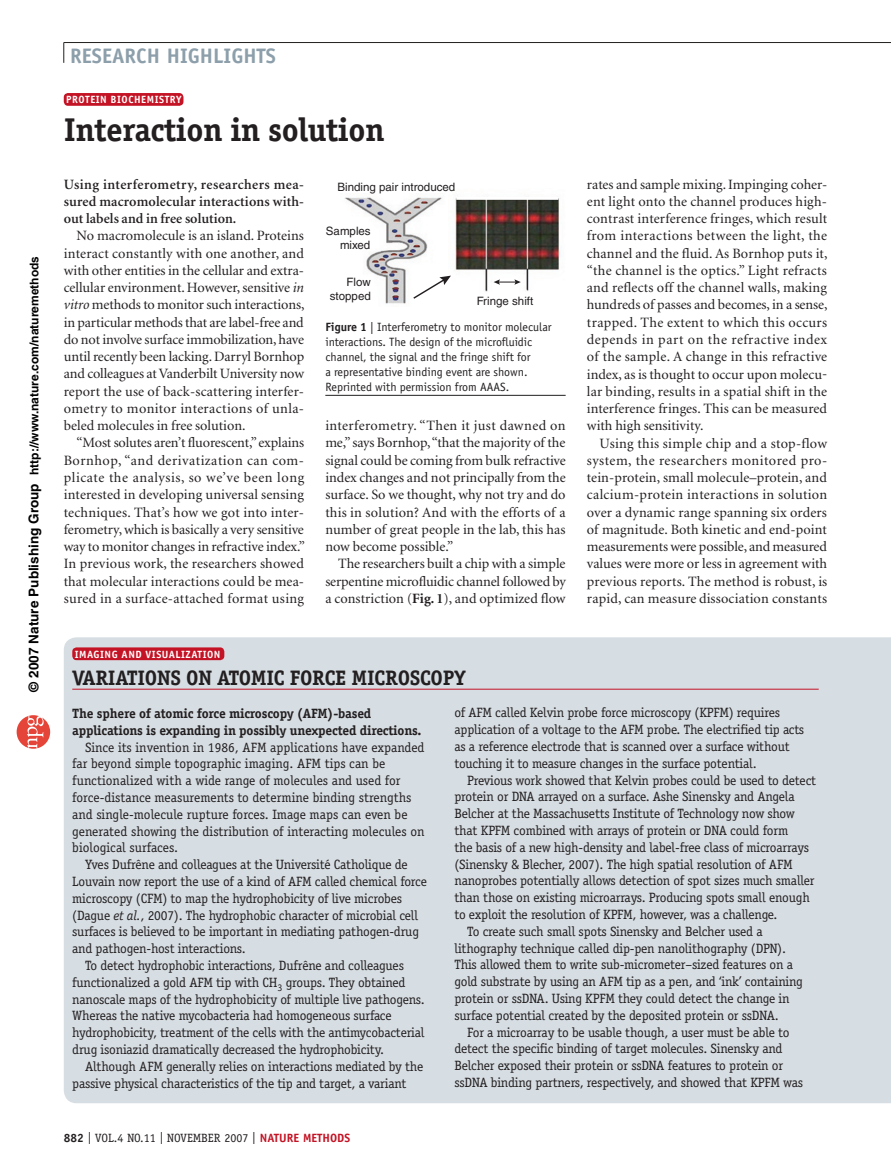
<style>
.page{position:relative;width:891px;height:1175px;background:#fff}
.page>*{position:absolute;margin:0;border:0;box-sizing:border-box;transform-origin:0 0}
.t1{font:700 33px "Officina Serif";letter-spacing:-.015em;color:#231f20}
.t2{font:700 21px "Officina Serif";letter-spacing:-.015em;color:#231f20}
.t3{font:700 21px "Officina Sans";color:#8c9faa}
.t4{font:14.25px/17.2px "Minion";letter-spacing:.005em;color:#231f20;text-align:justify}
.t5{font:600 14.25px/17.2px "Minion";letter-spacing:.005em;color:#231f20;text-align:justify}
.t6{font:13.5px/16.8px "Officina Serif";letter-spacing:-.015em;color:#231f20}
.t7{font:700 13.5px/16.8px "Officina Serif";letter-spacing:-.015em;color:#231f20}
.t8{font:12px/15px "Officina Sans";color:#231f20}
.t9{font:700 12px "Helvetica";color:#000}
.t10{font:12px "Officina Serif";color:#231f20}
.t11{font:11.55px/13.8px "Helvetica";color:#231f20;text-align:right}
.t12{font:700 10.5px "Officina Sans";letter-spacing:.05em;color:#fff}
.s1{font-size:13.5px}
.s2{font-family:"Helvetica Bold 2";font-weight:400;font-size:13.5px}
.s3{font-family:"Arial"}
.s4{font-style:italic}
.s5{font-weight:700}
.s6{font-family:"Officina Sans";font-weight:700}
.s7{font-family:"Officina Sans";font-weight:700;color:#c41324}
</style>
<div class="page">
<svg style="left:64px;top:43px;width:1px;height:20px"></svg>
<hr style="left:64px;top:42px;width:827px;height:1px;background:#231f20">
<svg style="left:64px;top:93px;width:119px;height:13px;background:#c51829"></svg>
<img style="left:345px;top:197px;width:97px;height:107px">
<img style="left:449px;top:196px;width:111px;height:96px">
<svg style="left:494px;top:279px;width:27px;height:6px"></svg>
<svg style="left:412px;top:276px;width:39px;height:24px"></svg>
<hr style="left:456px;top:197px;width:102px;height:3px;background:#fff">
<hr style="left:325px;top:395px;width:241px;height:1px;background:#231f20">
<div style="left:64px;top:637px;width:827px;height:466px;background:#d7dee3"></div>
<hr style="left:72px;top:689px;width:747px;height:1px;background:#c41324">
<svg style="left:72px;top:647px;width:152px;height:13px;background:#c41b2b"></svg>
<svg style="left:17px;top:715px;width:33px;height:33px"></svg>
<p class="t9" style="left:27px;top:691px;width:437px;rotate:-90deg"><span class="s1">© 200</span><span class="s2">7</span> <span class="s1">Nature Publishing Group</span> http://www.nature.com/nature<span class="s3">methods</span></p>
<h2 class="t3" style="left:70px;top:43px;width:207px">RESEARCH HIGHLIGHTS</h2>
<p class="t12" style="left:66px;top:93px;width:117px">PROTEIN BIOCHEMISTRY</p>
<h1 class="t1" style="left:64px;top:109px;width:322px">Interaction in solution</h1>
<p class="t5" style="left:64px;top:176px;width:242px">Using interferometry, researchers mea&shy;sured macromolecular interactions with&shy;out labels and in free solution.</p>
<p class="t4" style="left:64px;top:228px;width:242px;text-indent:13px">No macromolecule is an island. Proteins interact constantly with one another, and with other entities in the cellular and extra&shy;cellular environment. However, sensitive <span class="s4">in vitro</span> methods to monitor such interactions, in particular methods that are label-free and do not involve surface immobilization, have until recently been lacking. Darryl Bornhop and colleagues at Vanderbilt University now report the use of back-scattering interfer&shy;ometry to monitor interactions of unla&shy;beled molecules in free solution.</p>
<p class="t4" style="left:64px;top:435px;width:243px;text-indent:13px">“Most solutes aren’t fluorescent,” explains Bornhop, “and derivatization can com&shy;plicate the analysis, so we’ve been long interested in developing universal sensing techniques. That’s how we got into inter&shy;ferometry, which is basically a very sensitive way to monitor changes in refractive index.” In previous work, the researchers showed that molecular interactions could be mea&shy;sured in a surface-attached format using</p>
<p class="t11" style="left:338px;top:180px;width:119px">Binding pair introduced</p>
<p class="t11" style="left:326px;top:224px;width:46px">Samples mixed</p>
<p class="t11" style="left:330px;top:275px;width:42px">Flow stopped</p>
<p class="t11" style="left:477px;top:294px;width:58px">Fringe shift</p>
<p class="t8" style="left:325px;top:319px;width:228px"><span class="s5">Figure 1</span> | Interferometry to monitor molecular interactions. The design of the microfluidic channel, the signal and the fringe shift for<br>a representative binding event are shown.<br>Reprinted with permission from AAAS.</p>
<p class="t4" style="left:325px;top:417px;width:242px">interferometry. “Then it just dawned on me,” says Bornhop, “that the majority of the signal could be coming from bulk refractive index changes and not principally from the surface. So we thought, why not try and do this in solution? And with the efforts of a number of great people in the lab, this has now become possible.”</p>
<p class="t4" style="left:325px;top:555px;width:242px;text-indent:13px">The researchers built a chip with a simple serpentine microfluidic channel followed by a constriction (<span class="s5">Fig. 1</span>), and optimized flow</p>
<p class="t12" style="left:75px;top:647px;width:147px">IMAGING AND VISUALIZATION</p>
<p class="t4" style="left:587px;top:176px;width:242px">rates and sample mixing. Impinging coher&shy;ent light onto the channel produces high&shy;contrast interference fringes, which result from interactions between the light, the channel and the fluid. As Bornhop puts it, “the channel is the optics.” Light refracts and reflects off the channel walls, making hundreds of passes and becomes, in a sense, trapped. The extent to which this occurs depends in part on the refractive index of the sample. A change in this refractive index, as is thought to occur upon molecu&shy;lar binding, results in a spatial shift in the interference fringes. This can be measured with high sensitivity.</p>
<p class="t4" style="left:587px;top:435px;width:242px;text-indent:13px">Using this simple chip and a stop-flow system, the researchers monitored pro&shy;tein-protein, small molecule–protein, and calcium-protein interactions in solution over a dynamic range spanning six orders of magnitude. Both kinetic and end-point measurements were possible, and measured values were more or less in agreement with previous reports. The method is robust, is rapid, can measure dissociation constants</p>
<h2 class="t2" style="left:72px;top:664px;width:395px">VARIATIONS ON ATOMIC FORCE MICROSCOPY</h2>
<p class="t7" style="left:72px;top:705px;width:351px">The sphere of atomic force microscopy (AFM)-based applications is expanding in possibly unexpected directions.</p>
<p class="t6" style="left:72px;top:738px;width:354px;text-indent:13px">Since its invention in 1986, AFM applications have expanded far beyond simple topographic imaging. AFM tips can be functionalized with a wide range of molecules and used for force-distance measurements to determine binding strengths and single-molecule rupture forces. Image maps can even be generated showing the distribution of interacting molecules on biological surfaces.</p>
<p class="t6" style="left:85px;top:856px;width:324px">Yves Dufrêne and colleagues at the Université Catholique de</p>
<p class="t6" style="left:72px;top:873px;width:356px">Louvain now report the use of a kind of AFM called chemical force</p>
<p class="t6" style="left:72px;top:889px;width:331px">microscopy (CFM) to map the hydrophobicity of live microbes</p>
<p class="t6" style="left:72px;top:906px;width:347px">(Dague <span class="s4">et al.</span>, 2007). The hydrophobic character of microbial cell</p>
<p class="t6" style="left:72px;top:923px;width:348px">surfaces is believed to be important in mediating pathogen-drug</p>
<p class="t6" style="left:72px;top:940px;width:175px">and pathogen-host interactions.</p>
<p class="t6" style="left:85px;top:957px;width:320px">To detect hydrophobic interactions, Dufrêne and colleagues</p>
<p class="t6" style="left:72px;top:973px;width:335px">functionalized a gold AFM tip with CH<sub>3</sub> groups. They obtained</p>
<p class="t6" style="left:72px;top:990px;width:354px">nanoscale maps of the hydrophobicity of multiple live pathogens.</p>
<p class="t6" style="left:72px;top:1007px;width:321px">Whereas the native mycobacteria had homogeneous surface</p>
<p class="t6" style="left:72px;top:1024px;width:354px">hydrophobicity, treatment of the cells with the antimycobacterial</p>
<p class="t6" style="left:72px;top:1041px;width:314px">drug isoniazid dramatically decreased the hydrophobicity.</p>
<p class="t6" style="left:85px;top:1057px;width:340px">Although AFM generally relies on interactions mediated by the</p>
<p class="t6" style="left:72px;top:1074px;width:336px">passive physical characteristics of the tip and target, a variant</p>
<p class="t6" style="left:454px;top:704px;width:351px">of AFM called Kelvin probe force microscopy (KPFM) requires application of a voltage to the AFM probe. The electrified tip acts as a reference electrode that is scanned over a surface without touching it to measure changes in the surface potential.</p>
<p class="t6" style="left:467px;top:771px;width:351px">Previous work showed that Kelvin probes could be used to detect</p>
<p class="t6" style="left:454px;top:788px;width:342px">protein or DNA arrayed on a surface. Ashe Sinensky and Angela</p>
<p class="t6" style="left:454px;top:805px;width:342px">Belcher at the Massachusetts Institute of Technology now show</p>
<p class="t6" style="left:454px;top:822px;width:335px">that KPFM combined with arrays of protein or DNA could form</p>
<p class="t6" style="left:454px;top:839px;width:356px">the basis of a new high-density and label-free class of microarrays</p>
<p class="t6" style="left:454px;top:855px;width:340px">(Sinensky &amp; Blecher, 2007). The high spatial resolution of AFM</p>
<p class="t6" style="left:454px;top:872px;width:362px">nanoprobes potentially allows detection of spot sizes much smaller</p>
<p class="t6" style="left:454px;top:889px;width:357px">than those on existing microarrays. Producing spots small enough</p>
<p class="t6" style="left:454px;top:906px;width:325px">to exploit the resolution of KPFM, however, was a challenge.</p>
<p class="t6" style="left:467px;top:923px;width:297px">To create such small spots Sinensky and Belcher used a</p>
<p class="t6" style="left:454px;top:939px;width:333px">lithography technique called dip-pen nanolithography (DPN).</p>
<p class="t6" style="left:454px;top:956px;width:340px">This allowed them to write sub-micrometer–sized features on a</p>
<p class="t6" style="left:454px;top:973px;width:350px">gold substrate by using an AFM tip as a pen, and ‘ink’ containing</p>
<p class="t6" style="left:454px;top:990px;width:337px">protein or ssDNA. Using KPFM they could detect the change in</p>
<p class="t6" style="left:454px;top:1006px;width:326px">surface potential created by the deposited protein or ssDNA.</p>
<p class="t6" style="left:467px;top:1023px;width:324px">For a microarray to be usable though, a user must be able to</p>
<p class="t6" style="left:454px;top:1040px;width:329px">detect the specific binding of target molecules. Sinensky and</p>
<p class="t6" style="left:454px;top:1057px;width:330px">Belcher exposed their protein or ssDNA features to protein or</p>
<p class="t6" style="left:454px;top:1074px;width:350px">ssDNA binding partners, respectively, and showed that KPFM was</p>
<p class="t10" style="left:64px;top:1131px;width:288px"><span class="s6">882</span> | VOL.4 NO.11 | NOVEMBER 2007 | <span class="s7">NATURE METHODS</span></p>
</div>
